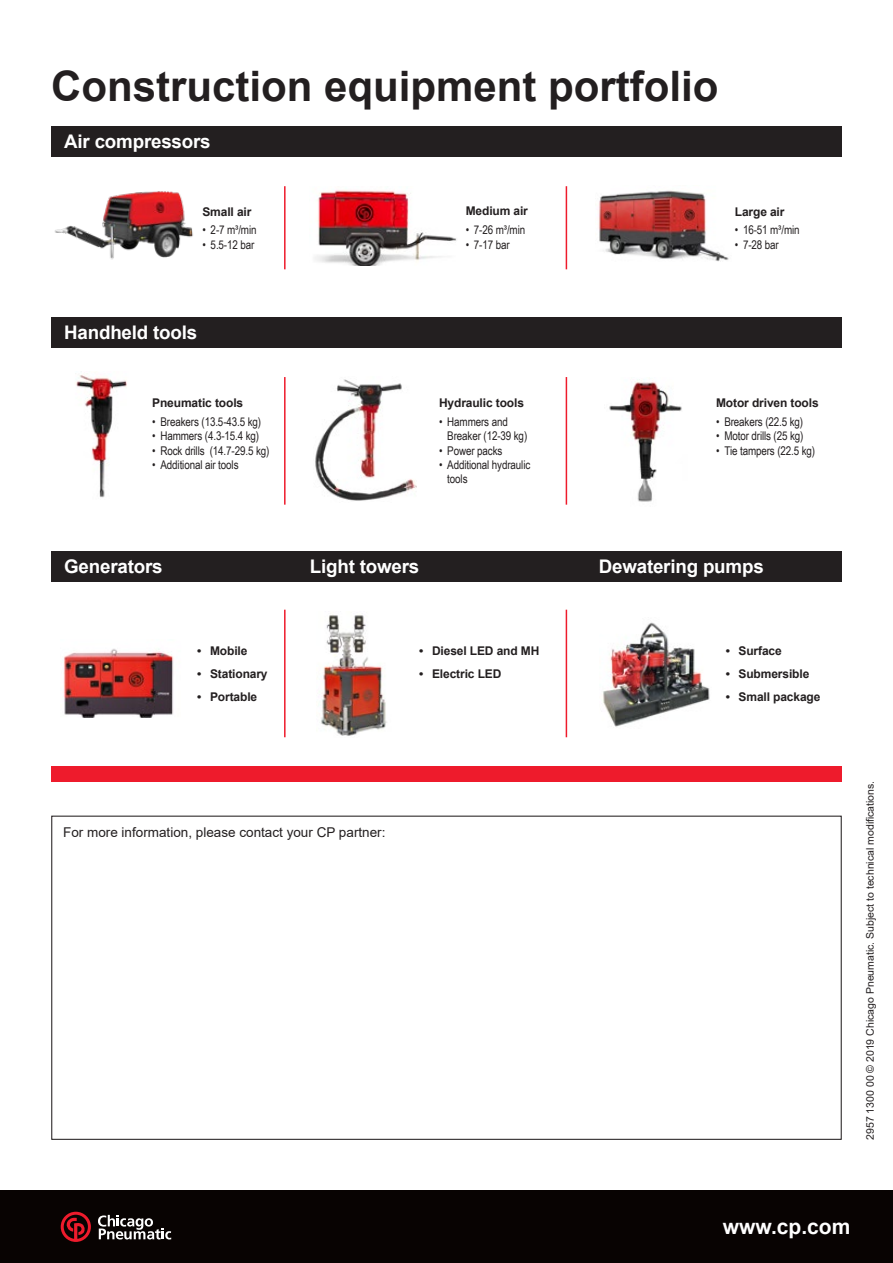
<style>
.page{position:relative;width:893px;height:1263px;background:#fff}
.page>*{position:absolute;margin:0;border:0;box-sizing:border-box;transform-origin:0 0}
.t1{font:700 42px "Arial";color:#231f20}
.t2{font:700 21px "Arial";color:#fff}
.t3{font:700 18.75px "Arial";letter-spacing:-.01em;color:#fff}
.t4{font:13.5px "Arial";color:#231f20}
.t5{font:12px/14.4px "Arial Narrow";letter-spacing:-.01em;color:#231f20}
.t6{font:700 12px "Arial";letter-spacing:-.01em;color:#231f20}
.t7{font:10.5px "Arial";color:#231f20}
</style>
<div class="page">
<div style="left:0;top:1191px;width:893px;height:72px;background:#080302"></div>
<svg style="left:98px;top:1215px;width:73px;height:24px"></svg>
<svg style="left:61px;top:1212px;width:30px;height:30px"></svg>
<img style="left:315px;top:379px;width:101px;height:122px">
<img style="left:54px;top:191px;width:139px;height:69px">
<img style="left:315px;top:190px;width:142px;height:75px">
<img style="left:598px;top:190px;width:131px;height:71px">
<img style="left:63px;top:649px;width:111px;height:68px">
<img style="left:321px;top:614px;width:66px;height:122px">
<img style="left:609px;top:379px;width:73px;height:123px">
<img style="left:76px;top:375px;width:51px;height:123px">
<img style="left:603px;top:622px;width:107px;height:105px">
<div style="left:51px;top:126px;width:791px;height:30px;background:#231f20"></div>
<div style="left:51px;top:317px;width:791px;height:31px;background:#231f20"></div>
<div style="left:51px;top:551px;width:791px;height:30px;background:#231f20"></div>
<hr style="left:566px;top:186px;width:1px;height:83px;background:#ee1b2c">
<hr style="left:566px;top:377px;width:1px;height:128px;background:#ee1b2c">
<hr style="left:284px;top:377px;width:2px;height:128px;background:#ee1b2c">
<hr style="left:284px;top:610px;width:2px;height:127px;background:#ee1b2c">
<hr style="left:566px;top:610px;width:1px;height:127px;background:#ee1b2c">
<hr style="left:284px;top:186px;width:2px;height:83px;background:#ee1b2c">
<div style="left:51px;top:766px;width:791px;height:15px;background:#ee1b2c"></div>
<h1 class="t1" style="left:51px;top:58px;width:669px">Construction equipment portfolio</h1>
<h3 class="t3" style="left:64px;top:129px;width:148px">Air compressors</h3>
<p class="t6" style="left:202px;top:204px;width:51px">Small air</p>
<p class="t5" style="left:202px;top:223px;width:56px">• 2-7 m³/min</p>
<p class="t5" style="left:202px;top:237px;width:54px">• 5.5-12 bar</p>
<p class="t6" style="left:466px;top:203px;width:64px">Medium air</p>
<p class="t5" style="left:466px;top:222px;width:61px">• 7-26 m³/min</p>
<p class="t5" style="left:466px;top:237px;width:46px">• 7-17 bar</p>
<p class="t6" style="left:735px;top:203px;width:51px">Large air</p>
<p class="t5" style="left:735px;top:222px;width:66px">• 16-51 m³/min</p>
<p class="t5" style="left:735px;top:237px;width:46px">• 7-28 bar</p>
<h3 class="t3" style="left:64px;top:320px;width:135px">Handheld tools</h3>
<p class="t6" style="left:152px;top:395px;width:93px">Pneumatic tools</p>
<p class="t5" style="left:152px;top:414px;width:110px">• Breakers (13.5-43.5 kg)</p>
<p class="t5" style="left:152px;top:428px;width:109px">• Hammers (4.3-15.4 kg)</p>
<p class="t5" style="left:152px;top:443px;width:119px">• Rock drills (14.7-29.5 kg)</p>
<p class="t5" style="left:152px;top:457px;width:88px">• Additional air tools</p>
<p class="t6" style="left:439px;top:395px;width:87px">Hydraulic tools</p>
<p class="t5" style="left:447px;top:414px;width:81px;text-indent:-8px">• Hammers and<br>Breaker (12-39 kg)</p>
<p class="t5" style="left:439px;top:443px;width:65px">• Power packs</p>
<p class="t5" style="left:447px;top:457px;width:85px;text-indent:-8px">• Additional hydraulic tools</p>
<p class="t6" style="left:716px;top:395px;width:104px">Motor driven tools</p>
<p class="t5" style="left:716px;top:414px;width:89px">• Breakers (22.5 kg)</p>
<p class="t5" style="left:716px;top:428px;width:89px">• Motor drills (25 kg)</p>
<p class="t5" style="left:716px;top:443px;width:101px">• Tie tampers (22.5 kg)</p>
<h3 class="t3" style="left:64px;top:554px;width:100px">Generators</h3>
<h3 class="t3" style="left:310px;top:554px;width:111px">Light towers</h3>
<h3 class="t3" style="left:599px;top:554px;width:167px">Dewatering pumps</h3>
<p class="t6" style="left:197px;top:643px;width:52px">• Mobile</p>
<p class="t6" style="left:197px;top:666px;width:72px">• Stationary</p>
<p class="t6" style="left:197px;top:688px;width:61px">• Portable</p>
<p class="t6" style="left:419px;top:643px;width:122px">• Diesel LED and MH</p>
<p class="t6" style="left:419px;top:666px;width:84px">• Electric LED</p>
<p class="t4" style="left:63px;top:823px;width:324px">For more information, please contact your CP partner:</p>
<p class="t6" style="left:726px;top:643px;width:58px">• Surface</p>
<p class="t6" style="left:726px;top:666px;width:85px">• Submersible</p>
<p class="t6" style="left:726px;top:688px;width:96px">• Small package</p>
<p class="t7" style="left:863px;top:1140px;width:361px;rotate:-90deg">2957 1300 00 © 2019 Chicago Pneumatic. Subject to technical modifications.</p>
<h2 class="t2" style="left:723px;top:1213px;width:129px">www.cp.com</h2>
</div>
